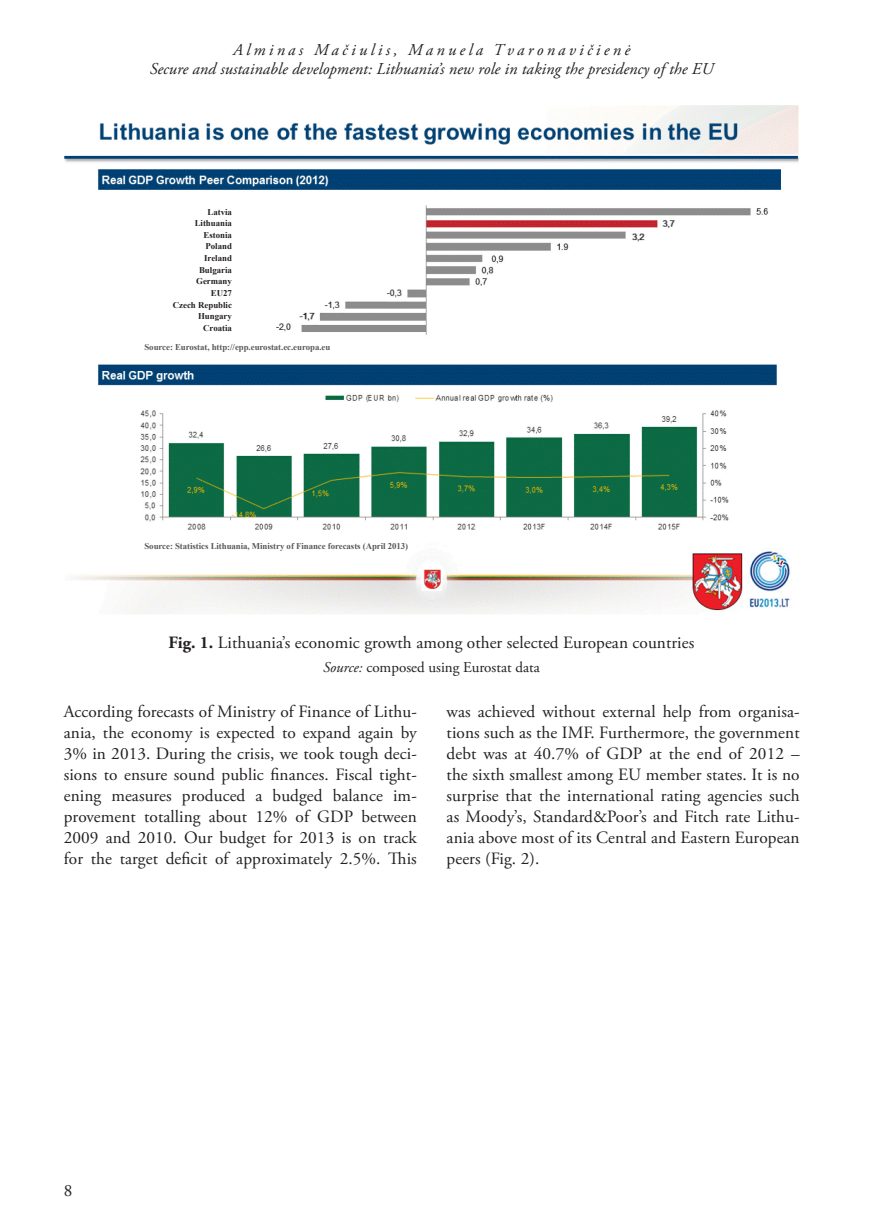
<style>
.page{position:relative;width:872px;height:1221px;background:#fff}
.page>*{position:absolute;margin:0;border:0;box-sizing:border-box;transform-origin:0 0}
.pagrindinis{font:17.25px/21px "Adobe Garamond Pro";letter-spacing:.005em;color:#231f20;text-align:justify}
.t1{font:italic 16.5px/19.8px "Adobe Garamond Pro";letter-spacing:.005em;color:#231f20;text-align:center}
.pagrindinis-2{font:15px "Adobe Garamond Pro";color:#231f20}
.t2{font:700 8.85px "Times New Roman";letter-spacing:-.005em;color:#57585a}
.t3{font:700 8.85px/11.7px "Times New Roman";color:#231f20;text-align:right}
.s1{font-weight:700}
.s2{font-style:italic}
</style>
<div class="page">
<img style="left:64px;top:106px;width:735px;height:508px">
<p class="t1" style="left:150px;top:40px;width:565px">Alminas Mačiulis, Manuela Tvaronavičienė<br>Secure and sustainable development: Lithuania’s new role in taking the presidency of the EU</p>
<p class="t3" style="left:173px;top:205px;width:61px">Latvia<br>Lithuania<br>Estonia<br>Poland<br>Ireland<br>Bulgaria<br>Germany<br>EU27<br>Czech Republic<br>Hungary<br>Croatia</p>
<p class="t2" style="left:144px;top:341px;width:187px">Source: Eurostat, http://epp.eurostat.ec.europa.eu</p>
<p class="t2" style="left:144px;top:539px;width:265px">Source: Statistics Lithuania, Ministry of Finance forecasts (April 2013)</p>
<p class="pagrindinis" style="left:168px;top:632px;width:527px"><span class="s1">Fig. 1.</span> Lithuania’s economic growth among other selected European countries</p>
<p class="pagrindinis-2" style="left:323px;top:658px;width:218px"><span class="s2">Source:</span> composed using Eurostat data</p>
<p class="pagrindinis" style="left:64px;top:701px;width:354px">According forecasts of Ministry of Finance of Lithu&shy;ania, the economy is expected to expand again by 3% in 2013. During the crisis, we took tough deci&shy;sions to ensure sound public finances. Fiscal tight&shy;ening measures produced a budged balance im&shy;provement totalling about 12% of GDP between 2009 and 2010. Our budget for 2013 is on track for the target deficit of approximately 2.5%. This</p>
<p class="pagrindinis" style="left:446px;top:701px;width:354px">was achieved without external help from organisa&shy;tions such as the IMF. Furthermore, the government debt was at 40.7% of GDP at the end of 2012 – the sixth smallest among EU member states. It is no surprise that the international rating agencies such as Moody’s, Standard&amp;Poor’s and Fitch rate Lithu&shy;ania above most of its Central and Eastern European peers (Fig. 2).</p>
<p class="pagrindinis" style="left:64px;top:1180px;width:10px">8</p>
</div>
